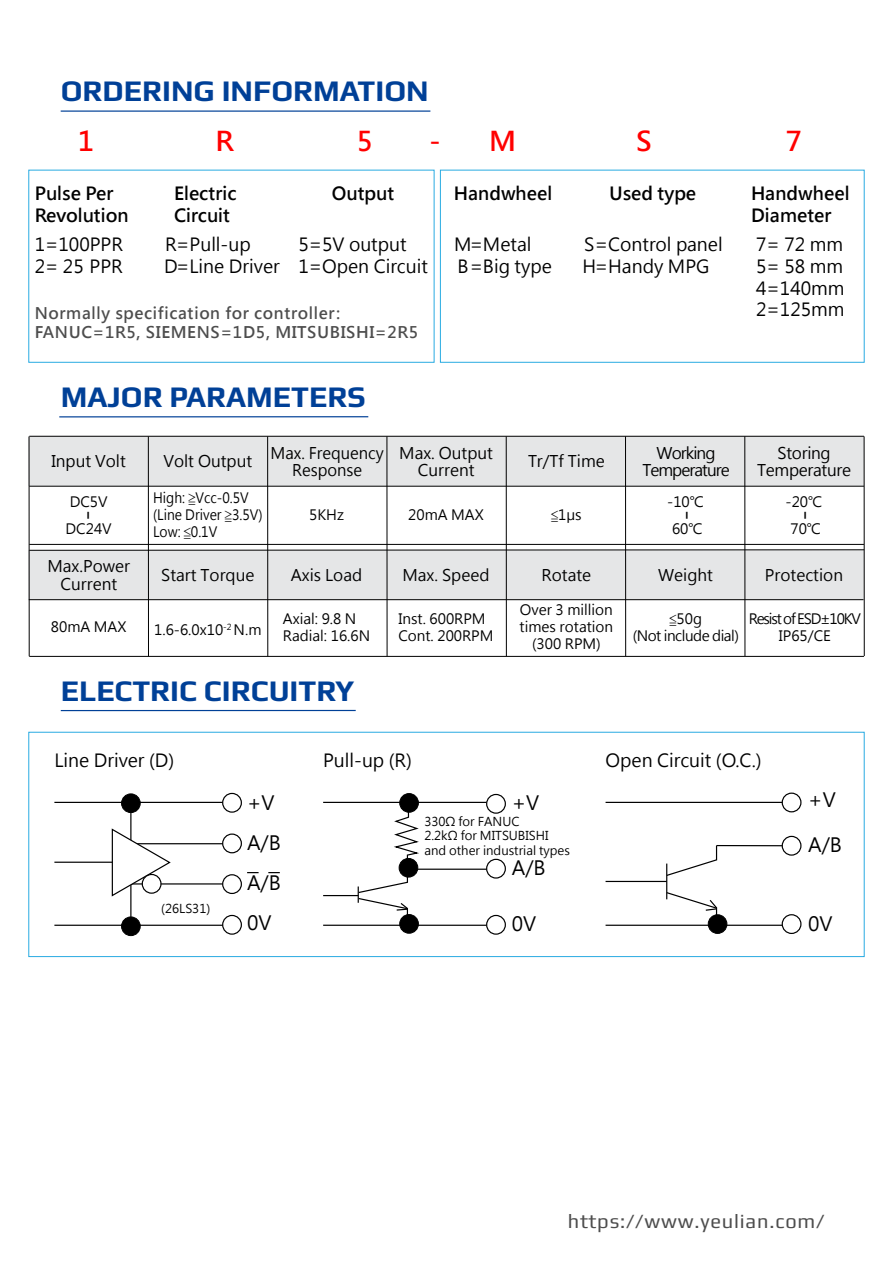
<style>
.page{position:relative;width:893px;height:1263px;background:#fff}
.page>*{position:absolute;margin:0;border:0;box-sizing:border-box;transform-origin:0 0}
.t1{font:700 30px "Play";color:#004097}
.t2{font:700 27px "Microsoft Jheng Hei";color:#f00}
.t3{font:23.97px "Microsoft Jheng Hei";color:#000}
.t4{font:20.01px "Play";letter-spacing:.04em;color:#4d4d4d}
.t5{font:19.59px/39.9px "Microsoft Jheng Hei";color:#000}
.t6{font:18px/21.6px "Microsoft Jheng Hei";color:#000}
.t7{font:700 18px/21.6px "Microsoft Jheng Hei";color:#000}
.t8{font:15.99px/17.8px "Microsoft Jheng Hei";color:#000;text-align:center}
.t9{font:15.99px/17.8px "Microsoft Jheng Hei";color:#000;text-align:center;scale:.96 1}
.t10{font:15.99px/17.8px "Microsoft Jheng Hei";letter-spacing:-.06em;color:#000;text-align:center}
.t11{font:15.99px/17.8px "Microsoft Jheng Hei";letter-spacing:-.02em;color:#000;text-align:center}
.t12{font:700 15.9px "Microsoft Jheng Hei";letter-spacing:.04em;color:#4d4d4d}
.t13{font:14.19px/17px "Microsoft Jheng Hei";color:#000}
.t14{font:14.19px/17px "Microsoft Jheng Hei";color:#000;scale:.9 1}
.t15{font:14.19px/17px "Microsoft Jheng Hei";letter-spacing:-.08em;color:#000;text-align:center}
.t16{font:14.19px/17px "Microsoft Jheng Hei";letter-spacing:-.035em;color:#000;text-align:center;scale:.9 1}
.t17{font:12.15px/14.6px "Microsoft Jheng Hei";color:#000}
</style>
<div class="page">
<hr style="left:61px;top:110px;width:369px;height:2px;background:#004097">
<hr style="left:61px;top:710px;width:295px;height:1px;background:#004097">
<svg style="left:59px;top:416px;width:310px;height:2px"></svg>
<div style="left:28px;top:170px;width:407px;height:193px;border:1px solid #29abe2"></div>
<div style="left:440px;top:170px;width:425px;height:193px;border:1px solid #29abe2"></div>
<hr style="left:29px;top:656px;width:835px;height:1px;background:#000">
<svg style="left:29px;top:436px;width:836px;height:220px"></svg>
<hr style="left:29px;top:599px;width:834px;height:1px;background:#000">
<div style="left:28px;top:732px;width:837px;height:225px;border:1px solid #29abe2"></div>
<hr style="left:54px;top:802px;width:173px;height:1px;background:#000">
<hr style="left:130px;top:799px;width:1px;height:129px;background:#000">
<hr style="left:137px;top:843px;width:90px;height:1px;background:#000">
<hr style="left:54px;top:862px;width:75px;height:1px;background:#000">
<hr style="left:131px;top:883px;width:96px;height:1px;background:#000">
<hr style="left:54px;top:925px;width:173px;height:1px;background:#000">
<svg style="left:111px;top:827px;width:60px;height:70px"></svg>
<svg style="left:142px;top:874px;width:19px;height:19px"></svg>
<div style="left:142px;top:874px;width:20px;height:20px;border:1px solid #000;border-radius:50%"></div>
<div style="left:223px;top:875px;width:18px;height:18px;background:#fff;border-radius:50%"></div>
<div style="left:222px;top:874px;width:20px;height:20px;border:1px solid #000;border-radius:50%"></div>
<div style="left:223px;top:915px;width:18px;height:19px;background:#fff;border-radius:50%"></div>
<div style="left:222px;top:915px;width:20px;height:20px;border:1px solid #000;border-radius:50%"></div>
<div style="left:122px;top:917px;width:18px;height:19px;background:#000;border-radius:50%"></div>
<div style="left:121px;top:917px;width:19px;height:19px;border:1px solid #000;border-radius:50%"></div>
<div style="left:122px;top:794px;width:18px;height:18px;background:#000;border-radius:50%"></div>
<div style="left:121px;top:794px;width:19px;height:19px;border:1px solid #000;border-radius:50%"></div>
<div style="left:223px;top:834px;width:18px;height:19px;background:#fff;border-radius:50%"></div>
<div style="left:222px;top:833px;width:20px;height:20px;border:1px solid #000;border-radius:50%"></div>
<div style="left:223px;top:793px;width:18px;height:19px;background:#fff;border-radius:50%"></div>
<div style="left:222px;top:793px;width:20px;height:20px;border:1px solid #000;border-radius:50%"></div>
<svg style="left:247px;top:872px;width:12px;height:1px"></svg>
<svg style="left:268px;top:872px;width:12px;height:1px"></svg>
<hr style="left:323px;top:802px;width:164px;height:1px;background:#000">
<hr style="left:409px;top:868px;width:78px;height:2px;background:#000">
<hr style="left:323px;top:895px;width:35px;height:1px;background:#000">
<hr style="left:323px;top:925px;width:164px;height:1px;background:#000">
<div style="left:486px;top:915px;width:20px;height:20px;border:1px solid #000;border-radius:50%"></div>
<div style="left:400px;top:914px;width:18px;height:19px;background:#000;border-radius:50%"></div>
<div style="left:400px;top:914px;width:19px;height:19px;border:1px solid #000;border-radius:50%"></div>
<div style="left:400px;top:793px;width:18px;height:19px;background:#000;border-radius:50%"></div>
<div style="left:400px;top:793px;width:19px;height:19px;border:1px solid #000;border-radius:50%"></div>
<div style="left:399px;top:858px;width:19px;height:19px;background:#000;border-radius:50%"></div>
<div style="left:399px;top:858px;width:19px;height:19px;border:1px solid #000;border-radius:50%"></div>
<div style="left:486px;top:859px;width:20px;height:20px;border:1px solid #000;border-radius:50%"></div>
<div style="left:486px;top:794px;width:20px;height:20px;border:1px solid #000;border-radius:50%"></div>
<svg style="left:357px;top:871px;width:52px;height:48px"></svg>
<svg style="left:394px;top:802px;width:25px;height:63px"></svg>
<hr style="left:606px;top:802px;width:180px;height:1px;background:#000">
<hr style="left:666px;top:863px;width:1px;height:36px;background:#000">
<hr style="left:606px;top:881px;width:61px;height:1px;background:#000">
<hr style="left:606px;top:925px;width:180px;height:1px;background:#000">
<div style="left:782px;top:915px;width:19px;height:18px;background:#fff;border-radius:50%"></div>
<div style="left:782px;top:914px;width:19px;height:20px;border:1px solid #000;border-radius:50%"></div>
<div style="left:708px;top:915px;width:19px;height:18px;background:#000;border-radius:50%"></div>
<div style="left:708px;top:914px;width:19px;height:19px;border:1px solid #000;border-radius:50%"></div>
<div style="left:782px;top:836px;width:19px;height:20px;border:1px solid #000;border-radius:50%"></div>
<div style="left:782px;top:793px;width:19px;height:19px;background:#fff;border-radius:50%"></div>
<div style="left:782px;top:792px;width:19px;height:20px;border:1px solid #000;border-radius:50%"></div>
<svg style="left:666px;top:844px;width:121px;height:33px"></svg>
<svg style="left:666px;top:891px;width:52px;height:33px"></svg>
<h1 class="t1" style="left:61px;top:73px;width:369px">ORDERING INFORMATION</h1>
<h2 class="t2" style="left:78px;top:124px;width:18px">1</h2>
<h2 class="t2" style="left:215px;top:124px;width:20px">R</h2>
<h2 class="t2" style="left:357px;top:124px;width:18px">5</h2>
<h2 class="t2" style="left:429px;top:124px;width:88px">- M</h2>
<h2 class="t2" style="left:636px;top:124px;width:17px">S</h2>
<h2 class="t2" style="left:786px;top:124px;width:18px">7</h2>
<p class="t7" style="left:35px;top:183px;width:95px">Pulse Per<br>Revolution</p>
<p class="t7" style="left:174px;top:183px;width:64px">Electric<br>Circuit</p>
<p class="t7" style="left:332px;top:183px;width:64px">Output</p>
<p class="t7" style="left:454px;top:183px;width:100px">Handwheel</p>
<p class="t7" style="left:609px;top:183px;width:89px">Used type</p>
<p class="t7" style="left:751px;top:183px;width:100px">Handwheel<br>Diameter</p>
<p class="t6" style="left:35px;top:234px;width:90px">1=100PPR<br>2= 25 PPR</p>
<p class="t6" style="left:298px;top:234px;width:131px">5=5V output<br>1=Open Circuit</p>
<p class="t6" style="left:756px;top:234px;width:90px;text-align:justify">7= 72 mm 5= 58 mm 4=140mm</p>
<p class="t12" style="left:35px;top:303px;width:307px">Normally specification for controller:</p>
<p class="t6" style="left:756px;top:299px;width:90px">2=125mm</p>
<p class="t12" style="left:35px;top:322px;width:385px">FANUC=1R5, SIEMENS=1D5, MITSUBISHI=2R5</p>
<p class="t6" style="left:164px;top:234px;width:117px">R=Pull-up<br>D=Line Driver</p>
<p class="t6" style="left:454px;top:234px;width:99px">M=Metal<br>B=Big type</p>
<p class="t6" style="left:583px;top:234px;width:142px">S=Control panel<br>H=Handy MPG</p>
<h1 class="t1" style="left:61px;top:379px;width:306px">MAJOR PARAMETERS</h1>
<p class="t8" style="left:51px;top:453px;width:76px">Input Volt</p>
<p class="t8" style="left:163px;top:453px;width:90px">Volt Output</p>
<p class="t14" style="left:153px;top:489px;width:123px">High: ≧Vcc-0.5V (Line Driver ≧3.5V)<br>Low: ≦0.1V</p>
<p class="t13" style="left:66px;top:488px;width:48px;line-height:27.3px">DC5V<br>DC24V</p>
<h3 class="t3" style="left:105px;top:510px;width:12px;rotate:90deg">-</h3>
<p class="t9" style="left:271px;top:444px;width:120px">Max. Frequency<br>Response</p>
<p class="t8" style="left:399px;top:444px;width:95px">Max. Output<br>Current</p>
<p class="t8" style="left:528px;top:453px;width:78px">Tr/Tf Time</p>
<p class="t10" style="left:642px;top:444px;width:89px">Working<br>Temperature</p>
<p class="t11" style="left:757px;top:444px;width:95px">Storing<br>Temperature</p>
<p class="t13" style="left:309px;top:506px;width:36px">5KHz</p>
<p class="t13" style="left:408px;top:506px;width:77px">20mA MAX</p>
<p class="t14" style="left:551px;top:506px;width:35px">≦1µs</p>
<p class="t13" style="left:667px;top:493px;width:38px">-10℃</p>
<h3 class="t3" style="left:704px;top:510px;width:12px;rotate:90deg">-</h3>
<p class="t13" style="left:672px;top:520px;width:32px">60℃</p>
<p class="t13" style="left:786px;top:493px;width:38px">-20℃</p>
<h3 class="t3" style="left:822px;top:510px;width:12px;rotate:90deg">-</h3>
<p class="t13" style="left:790px;top:520px;width:32px">70℃</p>
<p class="t8" style="left:47px;top:557px;width:84px">Max.Power<br>Current</p>
<p class="t13" style="left:51px;top:619px;width:77px">80mA MAX</p>
<p class="t8" style="left:161px;top:566px;width:95px">Start Torque</p>
<p class="t8" style="left:291px;top:566px;width:73px">Axis Load</p>
<p class="t8" style="left:402px;top:566px;width:89px">Max. Speed</p>
<p class="t8" style="left:542px;top:566px;width:51px">Rotate</p>
<p class="t8" style="left:658px;top:566px;width:56px">Weight</p>
<p class="t8" style="left:765px;top:566px;width:80px">Protection</p>
<p class="t13" style="left:154px;top:621px;width:109px">1.6-6.0x10<sup>-2</sup> N.m</p>
<p class="t13" style="left:283px;top:610px;width:89px">Axial: 9.8 N<br>Radial: 16.6N</p>
<p class="t13" style="left:398px;top:610px;width:97px">Inst. 600RPM<br>Cont. 200RPM</p>
<p class="t13" style="left:520px;top:602px;width:95px;text-align:center">Over 3 million times rotation (300 RPM)</p>
<p class="t16" style="left:633px;top:610px;width:119px">≦50g<br>(Not include dial)</p>
<p class="t15" style="left:749px;top:610px;width:114px">Resist of ESD±10KV<br>IP65/CE</p>
<h1 class="t1" style="left:61px;top:673px;width:295px">ELECTRIC CIRCUITRY</h1>
<p class="t6" style="left:54px;top:750px;width:121px">Line Driver (D)</p>
<p class="t17" style="left:161px;top:901px;width:51px">(26LS31)</p>
<p class="t5" style="left:247px;top:783px;width:35px">+V<br>A/B<br>A/B<br>0V</p>
<p class="t6" style="left:323px;top:750px;width:90px">Pull-up (R)</p>
<p class="t5" style="left:512px;top:783px;width:29px">+V</p>
<p class="t17" style="left:424px;top:814px;width:147px">330Ω for FANUC<br>2.2kΩ for MITSUBISHI and other industrial types</p>
<p class="t5" style="left:512px;top:848px;width:35px">A/B</p>
<p class="t5" style="left:512px;top:904px;width:26px">0V</p>
<p class="t6" style="left:606px;top:750px;width:158px">Open Circuit (O.C.)</p>
<p class="t5" style="left:808px;top:780px;width:29px">+V</p>
<p class="t5" style="left:808px;top:825px;width:35px">A/B</p>
<p class="t5" style="left:808px;top:904px;width:26px">0V</p>
<p class="t4" style="left:568px;top:1209px;width:258px">https://www.yeulian.com/</p>
</div>
